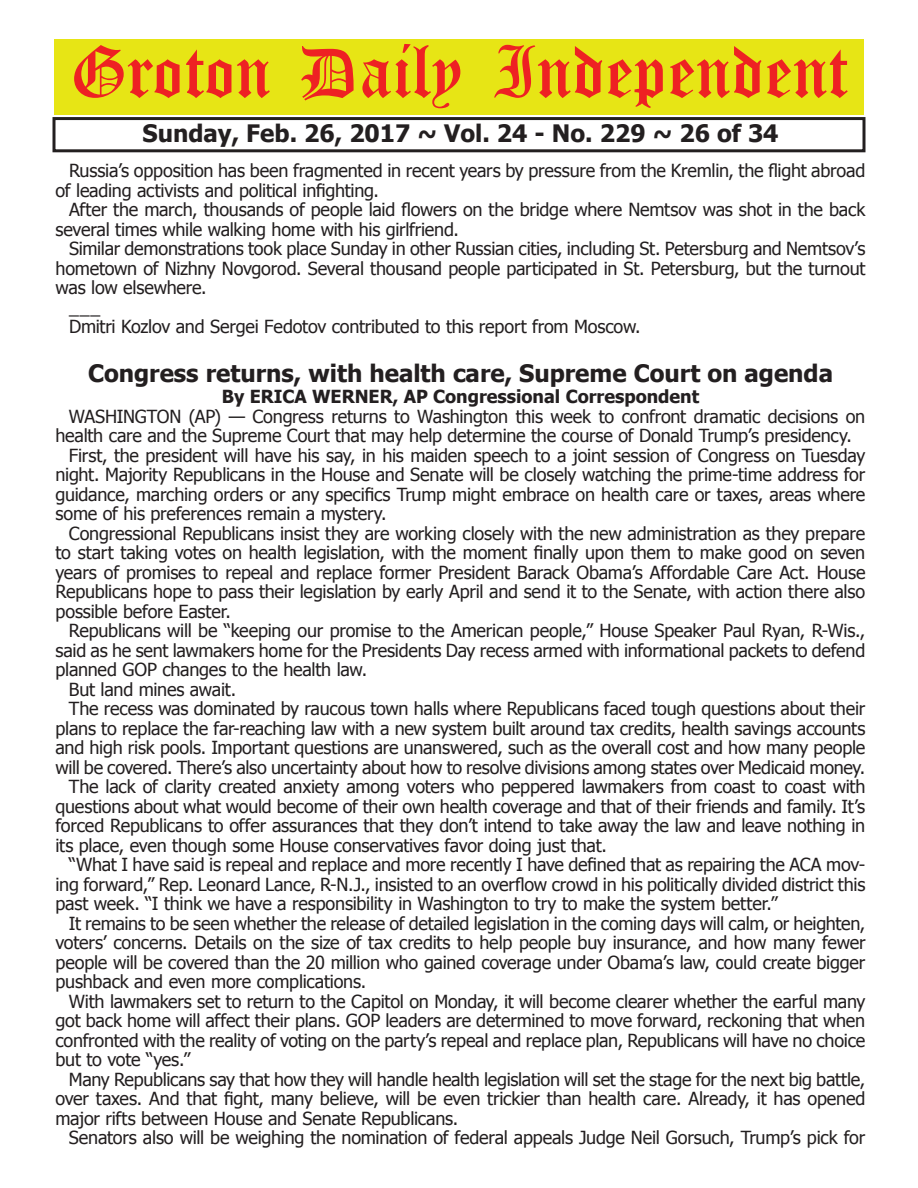
<style>
.page{position:relative;width:918px;height:1188px;background:#fff}
.page>*{position:absolute;margin:0;border:0;box-sizing:border-box;transform-origin:0 0}
.t1{font:54px "Old English Five";color:#ee2123}
.t2{font:700 24px "Tahoma";color:#231f20}
.t3{font:18px/19.5px "Tahoma";letter-spacing:-.015em;color:#231f20}
.t4{font:700 18px "Tahoma";color:#231f20}
</style>
<div class="page">
<div style="left:52px;top:117px;width:814px;height:35px;border:3px solid #231f20"></div>
<div style="left:54px;top:40px;width:810px;height:75px;background:#e7e515"></div>
<h1 class="t1" style="left:70px;top:47px;width:779px">Groton Daily Independent</h1>
<h2 class="t2" style="left:143px;top:116px;width:638px">Sunday, Feb. 26, 2017 ~ Vol. 24 - No. 229 ~ 26 of 34</h2>
<p class="t3" style="left:56px;top:160px;width:811px;text-indent:14px">Russia’s opposition has been fragmented in recent years by pressure from the Kremlin, the flight abroad of leading activists and political infighting.</p>
<p class="t3" style="left:56px;top:199px;width:811px;text-indent:14px">After the march, thousands of people laid flowers on the bridge where Nemtsov was shot in the back several times while walking home with his girlfriend.</p>
<p class="t3" style="left:69px;top:238px;width:798px">Similar demonstrations took place Sunday in other Russian cities, including St. Petersburg and Nemtsov’s</p>
<p class="t3" style="left:56px;top:258px;width:811px">hometown of Nizhny Novgorod. Several thousand people participated in St. Petersburg, but the turnout</p>
<p class="t3" style="left:56px;top:277px;width:153px">was low elsewhere.</p>
<p class="t3" style="left:69px;top:297px;width:33px">___</p>
<p class="t3" style="left:69px;top:316px;width:573px">Dmitri Kozlov and Sergei Fedotov contributed to this report from Moscow.</p>
<h2 class="t2" style="left:88px;top:356px;width:747px">Congress returns, with health care, Supreme Court on agenda</h2>
<p class="t4" style="left:222px;top:384px;width:479px">By ERICA WERNER, AP Congressional Correspondent</p>
<p class="t3" style="left:69px;top:406px;width:798px">WASHINGTON (AP) — Congress returns to Washington this week to confront dramatic decisions on</p>
<p class="t3" style="left:55px;top:425px;width:798px">health care and the Supreme Court that may help determine the course of Donald Trump’s presidency.</p>
<p class="t3" style="left:69px;top:445px;width:798px">First, the president will have his say, in his maiden speech to a joint session of Congress on Tuesday</p>
<p class="t3" style="left:55px;top:464px;width:811px">night. Majority Republicans in the House and Senate will be closely watching the prime-time address for</p>
<p class="t3" style="left:55px;top:484px;width:811px">guidance, marching orders or any specifics Trump might embrace on health care or taxes, areas where</p>
<p class="t3" style="left:55px;top:503px;width:333px">some of his preferences remain a mystery.</p>
<p class="t3" style="left:69px;top:523px;width:798px">Congressional Republicans insist they are working closely with the new administration as they prepare</p>
<p class="t3" style="left:55px;top:542px;width:811px">to start taking votes on health legislation, with the moment finally upon them to make good on seven</p>
<p class="t3" style="left:55px;top:562px;width:812px">years of promises to repeal and replace former President Barack Obama’s Affordable Care Act. House</p>
<p class="t3" style="left:55px;top:581px;width:811px">Republicans hope to pass their legislation by early April and send it to the Senate, with action there also</p>
<p class="t3" style="left:55px;top:601px;width:177px">possible before Easter.</p>
<p class="t3" style="left:69px;top:620px;width:798px">Republicans will be “keeping our promise to the American people,” House Speaker Paul Ryan, R-Wis.,</p>
<p class="t3" style="left:55px;top:640px;width:811px">said as he sent lawmakers home for the Presidents Day recess armed with informational packets to defend</p>
<p class="t3" style="left:55px;top:659px;width:313px">planned GOP changes to the health law.</p>
<p class="t3" style="left:69px;top:679px;width:169px">But land mines await.</p>
<p class="t3" style="left:69px;top:698px;width:798px">The recess was dominated by raucous town halls where Republicans faced tough questions about their</p>
<p class="t3" style="left:55px;top:718px;width:811px">plans to replace the far-reaching law with a new system built around tax credits, health savings accounts</p>
<p class="t3" style="left:55px;top:737px;width:811px">and high risk pools. Important questions are unanswered, such as the overall cost and how many people</p>
<p class="t3" style="left:55px;top:757px;width:811px">will be covered. There’s also uncertainty about how to resolve divisions among states over Medicaid money.</p>
<p class="t3" style="left:69px;top:776px;width:798px">The lack of clarity created anxiety among voters who peppered lawmakers from coast to coast with</p>
<p class="t3" style="left:55px;top:796px;width:811px">questions about what would become of their own health coverage and that of their friends and family. It’s</p>
<p class="t3" style="left:55px;top:815px;width:811px">forced Republicans to offer assurances that they don’t intend to take away the law and leave nothing in</p>
<p class="t3" style="left:55px;top:835px;width:553px">its place, even though some House conservatives favor doing just that.</p>
<p class="t3" style="left:69px;top:854px;width:798px">“What I have said is repeal and replace and more recently I have defined that as repairing the ACA mov-</p>
<p class="t3" style="left:55px;top:874px;width:811px">ing forward,” Rep. Leonard Lance, R-N.J., insisted to an overflow crowd in his politically divided district this</p>
<p class="t3" style="left:55px;top:893px;width:724px">past week. “I think we have a responsibility in Washington to try to make the system better.”</p>
<p class="t3" style="left:69px;top:913px;width:798px">It remains to be seen whether the release of detailed legislation in the coming days will calm, or heighten,</p>
<p class="t3" style="left:55px;top:932px;width:812px">voters’ concerns. Details on the size of tax credits to help people buy insurance, and how many fewer</p>
<p class="t3" style="left:55px;top:952px;width:811px">people will be covered than the 20 million who gained coverage under Obama’s law, could create bigger</p>
<p class="t3" style="left:55px;top:971px;width:312px">pushback and even more complications.</p>
<p class="t3" style="left:69px;top:991px;width:798px">With lawmakers set to return to the Capitol on Monday, it will become clearer whether the earful many</p>
<p class="t3" style="left:55px;top:1010px;width:811px">got back home will affect their plans. GOP leaders are determined to move forward, reckoning that when</p>
<p class="t3" style="left:55px;top:1030px;width:811px">confronted with the reality of voting on the party’s repeal and replace plan, Republicans will have no choice</p>
<p class="t3" style="left:55px;top:1049px;width:136px">but to vote “yes.”</p>
<p class="t3" style="left:69px;top:1069px;width:798px">Many Republicans say that how they will handle health legislation will set the stage for the next big battle,</p>
<p class="t3" style="left:55px;top:1088px;width:811px">over taxes. And that fight, many believe, will be even trickier than health care. Already, it has opened</p>
<p class="t3" style="left:55px;top:1108px;width:404px">major rifts between House and Senate Republicans.</p>
<p class="t3" style="left:69px;top:1127px;width:798px">Senators also will be weighing the nomination of federal appeals Judge Neil Gorsuch, Trump’s pick for</p>
</div>
